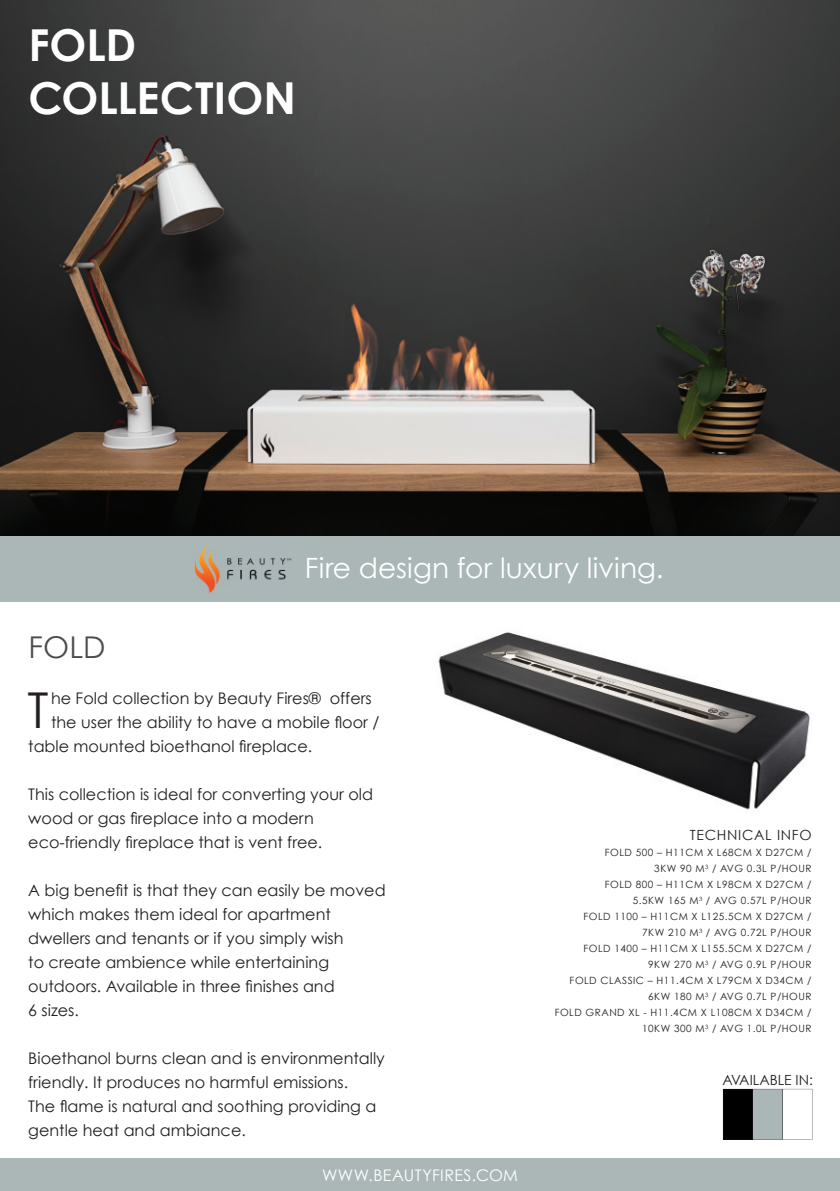
<style>
.page{position:relative;width:840px;height:1191px;background:#fff}
.page>*{position:absolute;margin:0;border:0;box-sizing:border-box;transform-origin:0 0}
.t1{font:49.4px "Century Gothic";color:#231f20}
.t2{font:700 44px/52.8px "Century Gothic";color:#fff}
.t3{font:30px "Century Gothic";color:#4b4c4d}
.t4{font:28px "Century Gothic";letter-spacing:.005em;color:#fff}
.t5{font:16px/24px "Century Gothic";color:#231f20}
.t6{font:16px "Century Gothic";letter-spacing:.025em;color:#fff}
.t7{font:14px "Century Gothic";letter-spacing:.05em;color:#231f20}
.t8{font:14px "Century Gothic";color:#231f20}
.t9{font:10px/16px "Century Gothic";letter-spacing:.05em;color:#231f20;text-align:right}
</style>
<div class="page">
<img style="left:431px;top:601px;width:380px;height:209px">
<img style="left:0;top:0;width:839px;height:536px">
<div style="left:0;top:1158px;width:839px;height:33px;background:#abb7b7"></div>
<svg style="left:722px;top:1089px;width:90px;height:50px"></svg>
<div style="left:0;top:536px;width:839px;height:65px;background:#abb7b7"></div>
<img style="left:194px;top:543px;width:98px;height:50px">
<h2 class="t2" style="left:28px;top:18px;width:269px">FOLD<br>COLLECTION</h2>
<h3 class="t3" style="left:28px;top:628px;width:79px">FOLD</h3>
<h3 class="t4" style="left:304px;top:551px;width:360px">Fire design for luxury living.</h3>
<h1 class="t1" style="left:27px;top:680px;width:23px">T</h1>
<p class="t5" style="left:51px;top:686px;width:322px">he Fold collection by Beauty Fires® offers</p>
<p class="t5" style="left:51px;top:710px;width:330px">the user the ability to have a mobile floor /</p>
<p class="t5" style="left:28px;top:734px;width:285px">table mounted bioethanol fireplace.</p>
<p class="t5" style="left:28px;top:782px;width:346px">This collection is ideal for converting your old wood or gas fireplace into a modern eco-friendly fireplace that is vent free.</p>
<p class="t5" style="left:28px;top:878px;width:358px">A big benefit is that they can easily be moved which makes them ideal for apartment dwellers and tenants or if you simply wish<br>to create ambience while entertaining outdoors. Available in three finishes and<br>6 sizes.</p>
<p class="t5" style="left:28px;top:1046px;width:358px">Bioethanol burns clean and is environmentally friendly. It produces no harmful emissions.<br>The flame is natural and soothing providing a gentle heat and ambiance.</p>
<p class="t6" style="left:322px;top:1165px;width:197px">WWW.BEAUTYFIRES.COM</p>
<p class="t7" style="left:689px;top:826px;width:123px">TECHNICAL INFO</p>
<p class="t9" style="left:554px;top:844px;width:258px">FOLD 500 – H11CM X L68CM X D27CM /<br>3KW 90 M<sup>3</sup> / AVG 0.3L P/HOUR<br>FOLD 800 – H11CM X L98CM X D27CM /<br>5.5KW 165 M<sup>3</sup> / AVG 0.57L P/HOUR<br>FOLD 1100 – H11CM X L125.5CM X D27CM /<br>7KW 210 M<sup>3</sup> / AVG 0.72L P/HOUR<br>FOLD 1400 – H11CM X L155.5CM X D27CM /<br>9KW 270 M<sup>3</sup> / AVG 0.9L P/HOUR<br>FOLD CLASSIC – H11.4CM X L79CM X D34CM /<br>6KW 180 M<sup>3</sup> / AVG 0.7L P/HOUR<br>FOLD GRAND XL - H11.4CM X L108CM X D34CM /<br>10KW 300 M<sup>3</sup> / AVG 1.0L P/HOUR</p>
<p class="t8" style="left:722px;top:1071px;width:92px">AVAILABLE IN:</p>
</div>
